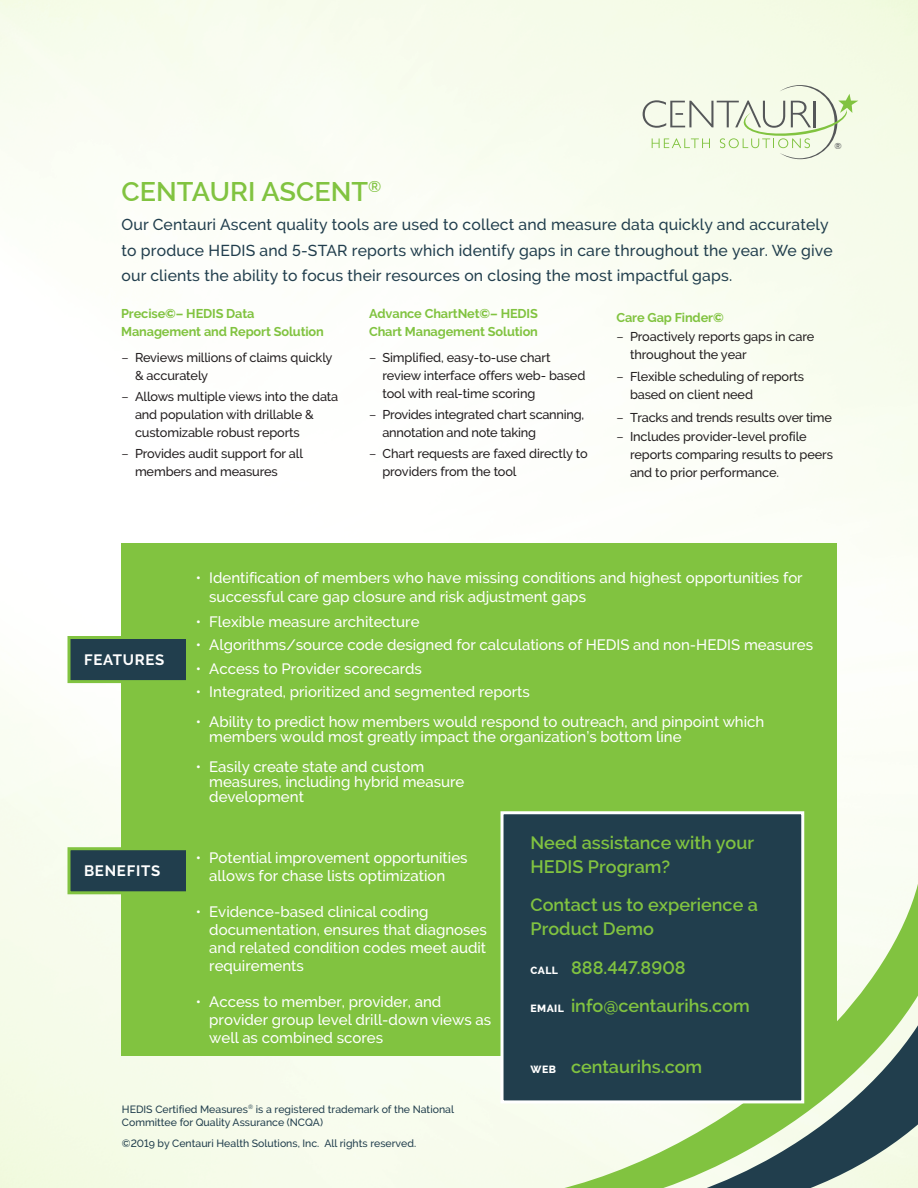
<style>
.page{position:relative;width:918px;height:1188px;background:#fff}
.page>*{position:absolute;margin:0;border:0;box-sizing:border-box;transform-origin:0 0}
.Back_main_copy{font:600 27px "Raleway";color:#81c340}
.t1{font:600 18px/24px "Raleway";color:#81c340}
.Back_main_copy-2{font:500 15.75px/25.5px "Raleway";letter-spacing:.01em;color:#213e4d}
.t2{font:500 15px/18px "Raleway";color:#fff}
.t3{font:700 15px "Raleway";letter-spacing:.05em;color:#fff}
.t4{font:500 12.75px/18px "Raleway";letter-spacing:-.01em;color:#231f20}
.Back_small_copy{font:700 12.75px/18px "Raleway";letter-spacing:-.01em;color:#81c340}
.Mice_Copy{font:500 10.5px/13.5px "Raleway";color:#213e4d}
.t5{font:600 8.7px "Raleway";color:#555759}
.s1{font-weight:400}
.s2{font-weight:800;font-size:10.5px;color:#fff}
</style>
<div class="page">
<img style="left:0;top:0;width:918px;height:1188px">
<svg style="left:643px;top:85px;width:215px;height:74px;background:#e4ecd7"></svg>
<div style="left:122px;top:543px;width:715px;height:512px;background:#81c340"></div>
<div style="left:69px;top:849px;width:119px;height:44px;background:#213e4d"></div>
<div style="left:68px;top:847px;width:121px;height:47px;border:3px solid #81c340"></div>
<div style="left:69px;top:638px;width:119px;height:44px;background:#213e4d"></div>
<div style="left:68px;top:636px;width:121px;height:47px;border:3px solid #81c340"></div>
<svg style="left:442px;top:812px;width:476px;height:376px"></svg>
<div style="left:499px;top:811px;width:307px;height:294px;background:#213e4d"></div>
<p class="t5" style="left:835px;top:141px;width:9px">®</p>
<p class="Back_main_copy" style="left:122px;top:176px;width:262px">CENTAURI ASCENT<sup>®</sup></p>
<p class="Back_main_copy-2" style="left:122px;top:212px;width:713px">Our Centauri Ascent quality tools are used to collect and measure data quickly and accurately to produce HEDIS and 5-STAR reports which identify gaps in care throughout the year. We give our clients the ability to focus their resources on closing the most impactful gaps.</p>
<p class="Back_small_copy" style="left:121px;top:305px;width:204px">Precise©– HEDIS Data<br>Management and Report Solution</p>
<p class="t4" style="left:135px;top:348px;width:199px;text-indent:-14px"><span class="s1">–</span> Reviews millions of claims quickly &amp; accurately</p>
<p class="t4" style="left:135px;top:387px;width:205px;text-indent:-14px"><span class="s1">–</span> Allows multiple views into the data and population with drillable &amp; customizable robust reports</p>
<p class="t4" style="left:135px;top:445px;width:169px;text-indent:-14px"><span class="s1">–</span> Provides audit support for all members and measures</p>
<p class="Back_small_copy" style="left:369px;top:305px;width:170px">Advance ChartNet©– HEDIS<br>Chart Management Solution</p>
<p class="t4" style="left:383px;top:348px;width:204px;text-indent:-14px"><span class="s1">–</span> Simplified, easy-to-use chart review interface offers web- based tool with real-time scoring</p>
<p class="t4" style="left:383px;top:405px;width:203px;text-indent:-14px"><span class="s1">–</span> Provides integrated chart scanning, annotation and note taking</p>
<p class="t4" style="left:383px;top:445px;width:207px;text-indent:-14px"><span class="s1">–</span> Chart requests are faxed directly to providers from the tool</p>
<p class="Back_small_copy" style="left:617px;top:309px;width:109px">Care Gap Finder©</p>
<p class="t4" style="left:630px;top:328px;width:186px;text-indent:-14px"><span class="s1">–</span> Proactively reports gaps in care throughout the year</p>
<p class="t4" style="left:630px;top:367px;width:176px;text-indent:-13px"><span class="s1">–</span> Flexible scheduling of reports based on client need</p>
<p class="t4" style="left:617px;top:409px;width:217px"><span class="s1">–</span> Tracks and trends results over time</p>
<p class="t4" style="left:630px;top:428px;width:205px;text-indent:-14px"><span class="s1">–</span> Includes provider-level profile reports comparing results to peers and to prior performance.</p>
<p class="t3" style="left:84px;top:651px;width:82px">FEATURES</p>
<p class="t3" style="left:84px;top:862px;width:78px">BENEFITS</p>
<p class="t2" style="left:209px;top:568px;width:595px;line-height:19.5px;text-indent:-14px">• Identification of members who have missing conditions and highest opportunities for successful care gap closure and risk adjustment gaps</p>
<p class="t2" style="left:196px;top:613px;width:225px">• Flexible measure architecture</p>
<p class="t2" style="left:196px;top:636px;width:619px">• Algorithms/source code designed for calculations of HEDIS and non-HEDIS measures</p>
<p class="t2" style="left:196px;top:659px;width:228px">• Access to Provider scorecards</p>
<p class="t2" style="left:196px;top:683px;width:336px">• Integrated, prioritized and segmented reports</p>
<p class="t2" style="left:209px;top:714px;width:557px;line-height:15px;text-indent:-14px">• Ability to predict how members would respond to outreach, and pinpoint which members would most greatly impact the organization’s bottom line</p>
<p class="t2" style="left:209px;top:759px;width:257px;line-height:15px;text-indent:-14px">• Easily create state and custom measures, including hybrid measure development</p>
<p class="t2" style="left:196px;top:849px;width:273px;text-align:center">• Potential improvement opportunities allows for chase lists optimization</p>
<p class="t2" style="left:209px;top:903px;width:279px;text-indent:-14px">• Evidence-based clinical coding documentation, ensures that diagnoses and related condition codes meet audit requirements</p>
<p class="t2" style="left:209px;top:993px;width:284px;text-indent:-14px">• Access to member, provider, and provider group level drill-down views as well as combined scores</p>
<p class="t1" style="left:531px;top:831px;width:225px">Need assistance with your<br>HEDIS Program?</p>
<p class="t1" style="left:531px;top:892px;width:229px">Contact us to experience a<br>Product Demo</p>
<p class="t1" style="left:531px;top:949px;width:221px;line-height:37.5px"><span class="s2">CALL</span> 888.447.8908<br><span class="s2">EMAIL</span> info@centaurihs.com</p>
<p class="t1" style="left:531px;top:1055px;width:173px"><span class="s2">WEB</span> centaurihs.com</p>
<p class="Mice_Copy" style="left:122px;top:1102px;width:334px">HEDIS Certified Measures<sup>®</sup> is a registered trademark of the National<br>Committee for Quality Assurance (NCQA)</p>
<p class="Mice_Copy" style="left:122px;top:1136px;width:296px">©2019 by Centauri Health Solutions, Inc. All rights reserved.</p>
</div>
